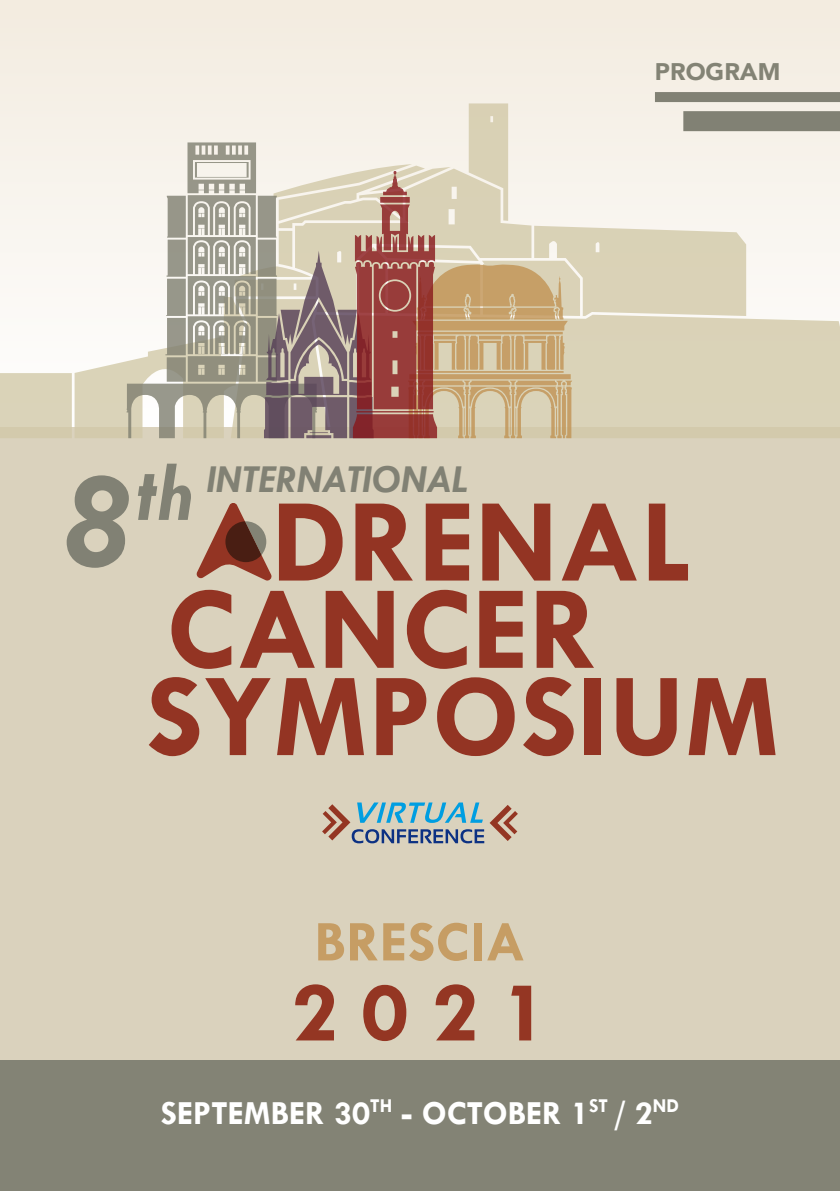
<style>
.page{position:relative;width:840px;height:1191px;background:#fff}
.page>*{position:absolute;margin:0;border:0;box-sizing:border-box;transform-origin:0 0}
.t1{font:700 120px/87.2px "Tw Cen";color:#933423}
.t2{font:700 88px "Tw Cen";color:#943623}
.t3{font:italic 700 81.6px "Tw Cen";color:#818174}
.t4{font:700 58px "Tw Cen";letter-spacing:.005em;color:#c69d64}
.t5{font:italic 700 40px "Tw Cen";color:#818174}
.t6{font:700 34px "Tw Cen";color:#fff}
.t7{font:900 24px "Avenir";color:#838375}
.s1{font-size:140px}
</style>
<div class="page">
<div style="left:0;top:427px;width:839px;height:764px;background:#dad2bd"></div>
<div style="left:0;top:0;width:839px;height:427px;background:#f3ece0"></div>
<svg style="left:0;top:103px;width:839px;height:335px;fill:#f6f1e9"></svg>
<svg style="left:126px;top:142px;width:191px;height:296px"></svg>
<svg style="left:264px;top:171px;width:308px;height:267px;background:#bfa28d"></svg>
<div style="left:0;top:1060px;width:839px;height:131px;background:#838375"></div>
<svg style="left:196px;top:503px;width:76px;height:78px"></svg>
<div style="left:654px;top:92px;width:185px;height:10px;background:#818174"></div>
<div style="left:683px;top:111px;width:156px;height:20px;background:#818174"></div>
<svg style="left:322px;top:802px;width:195px;height:41px"></svg>
<p class="t7" style="left:654px;top:61px;width:127px">PROGRAM</p>
<h3 class="t3" style="left:60px;top:444px;width:133px"><span class="s1">8</span>th</h3>
<p class="t5" style="left:208px;top:455px;width:263px">INTERNATIONAL</p>
<h1 class="t1" style="left:146px;top:503px;width:635px;text-indent:125px">DRENAL<br>CANCER<br>SYMPOSIUM</h1>
<h3 class="t4" style="left:314px;top:917px;width:212px">BRESCIA</h3>
<h2 class="t2" style="left:291px;top:974px;width:259px">2021</h2>
<p class="t6" style="left:161px;top:1098px;width:519px">SEPTEMBER 30<sup>TH</sup> - OCTOBER 1<sup>ST</sup> / 2<sup>ND</sup></p>
</div>
